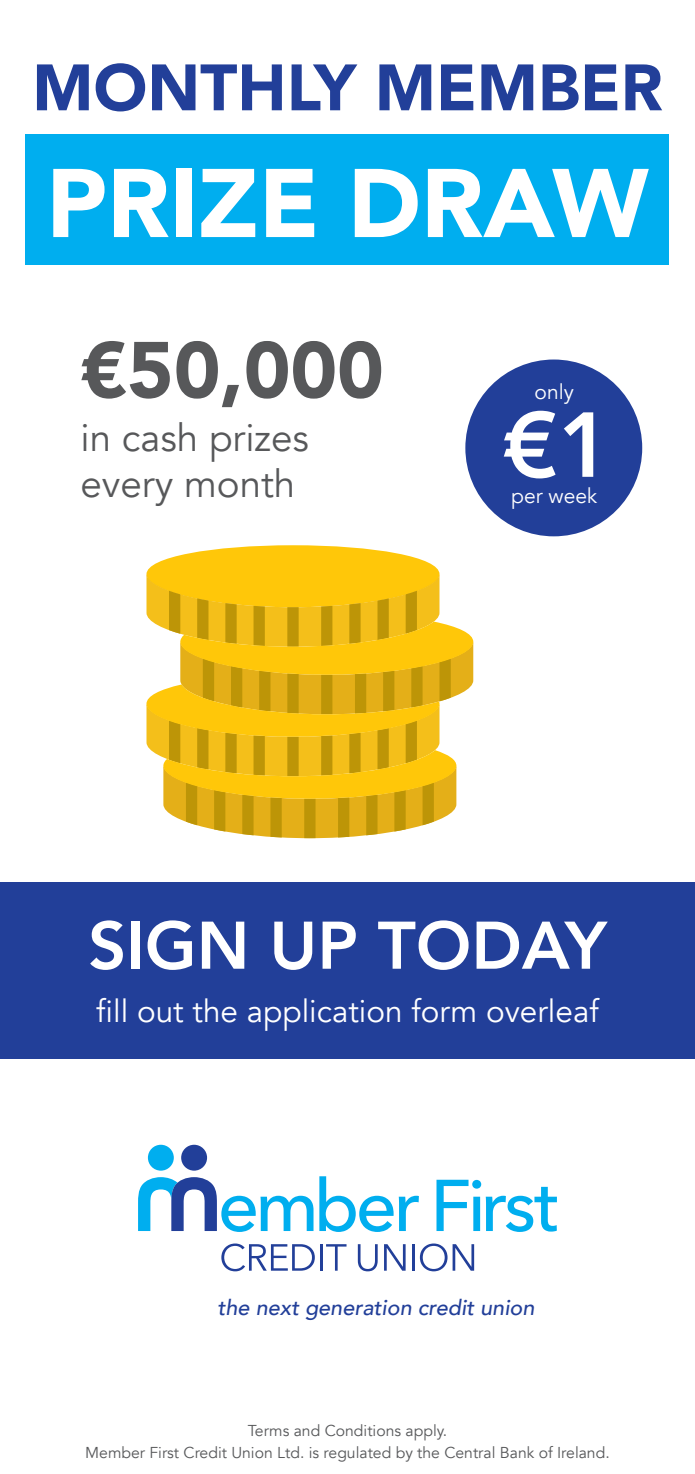
<style>
.page{position:relative;width:695px;height:1474px;background:#fff}
.page>*{position:absolute;margin:0;border:0;box-sizing:border-box;transform-origin:0 0}
.t1{font:900 96.25px "Avenir";color:#fff}
.t2{font:800 91px "Avenir";color:#fff}
.t3{font:900 78.75px "Avenir";color:#57585a}
.t4{font:800 66.5px "Avenir";color:#fff}
.t5{font:900 64.75px "Avenir";color:#223f99}
.t6{font:38.5px "Avenir";color:#57585a}
.t7{font:31.5px "Avenir";color:#fff}
.t8{font:italic 500 21.7px "Avenir";color:#223f99}
.t9{font:21px "Avenir";color:#fff}
.t10{font:15.75px "Avenir";color:#57585a}
</style>
<div class="page">
<div style="left:26px;top:134px;width:643px;height:131px;background:#00aeef"></div>
<div style="left:0;top:882px;width:695px;height:176px;background:#223f99"></div>
<svg style="left:319px;top:1176px;width:100px;height:55px"></svg>
<svg style="left:436px;top:1179px;width:121px;height:52px"></svg>
<div style="left:148px;top:1144px;width:26px;height:26px;background:#00aeef;border-radius:50%"></div>
<div style="left:181px;top:1144px;width:26px;height:26px;background:#223f99;border-radius:50%"></div>
<svg style="left:221px;top:1243px;width:94px;height:28px"></svg>
<hr style="left:320px;top:1244px;width:2px;height:26px;background:#223f99">
<svg style="left:326px;top:1244px;width:20px;height:26px"></svg>
<svg style="left:358px;top:1244px;width:19px;height:27px"></svg>
<svg style="left:384px;top:1244px;width:21px;height:26px"></svg>
<hr style="left:412px;top:1244px;width:3px;height:26px;background:#223f99">
<svg style="left:420px;top:1243px;width:54px;height:28px"></svg>
<svg style="left:138px;top:1177px;width:175px;height:54px"></svg>
<div style="left:465px;top:359px;width:177px;height:177px;background:#223f99;border-radius:50%"></div>
<svg style="left:146px;top:545px;width:327px;height:293px;background:#eec232"></svg>
<p class="t5" style="left:32px;top:32px;width:632px">MONTHLY MEMBER</p>
<p class="t1" style="left:46px;top:121px;width:603px">PRIZE DRAW</p>
<p class="t3" style="left:80px;top:303px;width:305px">€50,000</p>
<p class="t6" style="left:80px;top:415px;width:230px">in cash prizes</p>
<p class="t6" style="left:80px;top:461px;width:216px">every month</p>
<p class="t9" style="left:534px;top:379px;width:41px">only</p>
<p class="t2" style="left:502px;top:374px;width:111px">€1</p>
<p class="t9" style="left:511px;top:483px;width:87px">per week</p>
<p class="t4" style="left:88px;top:893px;width:520px">SIGN UP TODAY</p>
<p class="t7" style="left:96px;top:992px;width:504px">fill out the application form overleaf</p>
<p class="t8" style="left:217px;top:1294px;width:318px">the next generation credit union</p>
<p class="t10" style="left:248px;top:1420px;width:201px">Terms and Conditions apply.</p>
<p class="t10" style="left:85px;top:1442px;width:526px">Member First Credit Union Ltd. is regulated by the Central Bank of Ireland.</p>
</div>
